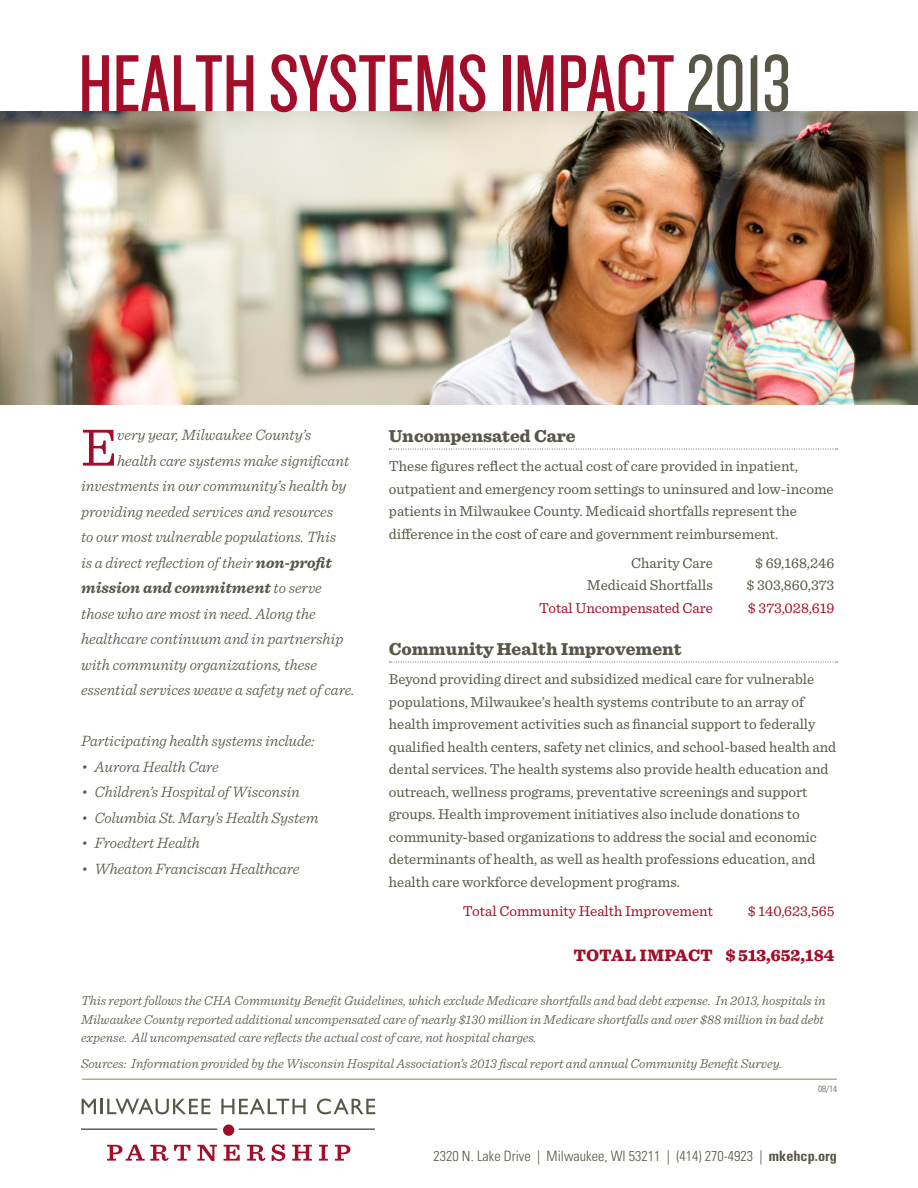
<style>
.page{position:relative;width:918px;height:1188px;background:#fff}
.page>*{position:absolute;margin:0;border:0;box-sizing:border-box;transform-origin:0 0}
.t1{font:84px "Knockout HTF28 Junior Featherwt";color:#a20e29}
.t2{font:54.9px "Sentinel";color:#a20e29}
.t3{font:900 18px "Sentinel";color:#585646}
.t4{font:900 17.25px "Sentinel";color:#a20e29}
.t5{font:italic 300 15.75px "Sentinel";letter-spacing:-.005em;color:#585646}
.t6{font:italic 700 15.75px "Sentinel";color:#585646}
.t7{font:15px/22.5px "Sentinel";color:#585646}
.t8{font:15px "Sentinel";color:#a20e29}
.t9{font:300 condensed 14.25px "Univers";color:#585646}
.t10{font:italic 300 13.5px/18.8px "Sentinel";color:#585646;text-align:justify}
.t11{font:300 condensed 9px "Univers";color:#585646}
.s1{color:#585646}
.s2{font-weight:700}
.s3{font-weight:300}
</style>
<div class="page">
<hr style="left:82px;top:1078px;width:755px;height:2px;background:#b8ab95">
<svg style="left:82px;top:1099px;width:14px;height:15px"></svg>
<hr style="left:100px;top:1099px;width:3px;height:15px;background:#585646">
<svg style="left:107px;top:1099px;width:103px;height:15px"></svg>
<svg style="left:221px;top:1099px;width:85px;height:15px"></svg>
<svg style="left:317px;top:1099px;width:58px;height:15px"></svg>
<svg style="left:107px;top:1145px;width:83px;height:16px"></svg>
<svg style="left:197px;top:1145px;width:20px;height:16px"></svg>
<svg style="left:224px;top:1145px;width:16px;height:16px"></svg>
<svg style="left:247px;top:1145px;width:19px;height:16px"></svg>
<svg style="left:272px;top:1144px;width:13px;height:17px"></svg>
<svg style="left:292px;top:1145px;width:20px;height:16px"></svg>
<svg style="left:319px;top:1145px;width:9px;height:16px"></svg>
<svg style="left:335px;top:1145px;width:15px;height:16px"></svg>
<hr style="left:81px;top:1128px;width:136px;height:2px;background:#585646">
<hr style="left:239px;top:1128px;width:136px;height:2px;background:#585646">
<div style="left:223px;top:1124px;width:11px;height:12px;background:#a20e29;border-radius:50%"></div>
<img style="left:0;top:111px;width:918px;height:294px">
<svg style="left:389px;top:449px;width:449px;height:1px"></svg>
<svg style="left:389px;top:662px;width:449px;height:1px"></svg>
<p class="t1" style="left:78px;top:42px;width:714px">HEALTH SYSTEMS IMPACT <span class="s1">2013</span></p>
<p class="t2" style="left:81px;top:406px;width:38px">E</p>
<p class="t5" style="left:117px;top:423px;width:196px">very year, Milwaukee County’s</p>
<p class="t5" style="left:117px;top:449px;width:234px">health care systems make significant</p>
<p class="t5" style="left:81px;top:474px;width:267px">investments in our community’s health by</p>
<p class="t5" style="left:81px;top:500px;width:254px">providing needed services and resources</p>
<p class="t5" style="left:81px;top:525px;width:257px">to our most vulnerable populations. This</p>
<p class="t5" style="left:81px;top:551px;width:252px">is a direct reflection of their <span class="s2">non-profit</span></p>
<p class="t6" style="left:81px;top:575px;width:242px">mission and commitment <span class="s3">to serve</span></p>
<p class="t5" style="left:81px;top:602px;width:236px">those who are most in need. Along the</p>
<p class="t5" style="left:81px;top:627px;width:264px">healthcare continuum and in partnership</p>
<p class="t5" style="left:81px;top:653px;width:238px">with community organizations, these</p>
<p class="t5" style="left:81px;top:678px;width:275px">essential services weave a safety net of care.</p>
<p class="t5" style="left:81px;top:729px;width:235px">Participating health systems include:</p>
<p class="t5" style="left:81px;top:755px;width:139px">• Aurora Health Care</p>
<p class="t5" style="left:81px;top:780px;width:220px">• Children’s Hospital of Wisconsin</p>
<p class="t5" style="left:81px;top:806px;width:239px">• Columbia St. Mary’s Health System</p>
<p class="t5" style="left:81px;top:831px;width:120px">• Froedtert Health</p>
<p class="t5" style="left:81px;top:857px;width:220px">• Wheaton Franciscan Healthcare</p>
<p class="t3" style="left:389px;top:422px;width:188px">Uncompensated Care</p>
<p class="t7" style="left:389px;top:454px;width:446px">These figures reflect the actual cost of care provided in inpatient, outpatient and emergency room settings to uninsured and low-income patients in Milwaukee County. Medicaid shortfalls represent the difference in the cost of care and government reimbursement.</p>
<p class="t7" style="left:631px;top:551px;width:83px">Charity Care</p>
<p class="t7" style="left:755px;top:551px;width:81px">$ 69,168,246</p>
<p class="t7" style="left:587px;top:573px;width:128px">Medicaid Shortfalls</p>
<p class="t7" style="left:746px;top:573px;width:90px">$ 303,860,373</p>
<p class="t8" style="left:539px;top:597px;width:175px">Total Uncompensated Care</p>
<p class="t8" style="left:748px;top:597px;width:88px">$ 373,028,619</p>
<p class="t3" style="left:389px;top:635px;width:294px">Community Health Improvement</p>
<p class="t7" style="left:389px;top:667px;width:449px">Beyond providing direct and subsidized medical care for vulnerable populations, Milwaukee’s health systems contribute to an array of health improvement activities such as financial support to federally qualified health centers, safety net clinics, and school-based health and dental services. The health systems also provide health education and outreach, wellness programs, preventative screenings and support groups. Health improvement initiatives also include donations to community-based organizations to address the social and economic determinants of health, as well as health professions education, and health care workforce development programs.</p>
<p class="t8" style="left:463px;top:900px;width:251px">Total Community Health Improvement</p>
<p class="t8" style="left:748px;top:900px;width:88px">$ 140,623,565</p>
<p class="t4" style="left:574px;top:941px;width:262px">TOTAL IMPACT $ 513,652,184</p>
<p class="t10" style="left:81px;top:990px;width:746px">This report follows the CHA Community Benefit Guidelines, which exclude Medicare shortfalls and bad debt expense. In 2013, hospitals in Milwaukee County reported additional uncompensated care of nearly $130 million in Medicare shortfalls and over $88 million in bad debt expense. All uncompensated care reflects the actual cost of care, not hospital charges.</p>
<p class="t10" style="left:81px;top:1053px;width:703px">Sources: Information provided by the Wisconsin Hospital Association’s 2013 fiscal report and annual Community Benefit Survey.</p>
<p class="t11" style="left:818px;top:1083px;width:20px">08/14</p>
<p class="t9" style="left:434px;top:1147px;width:405px">2320 N. Lake Drive | Milwaukee, WI 53211 | (414) 270-4923 | <span class="s2">mkehcp.org</span></p>
</div>
